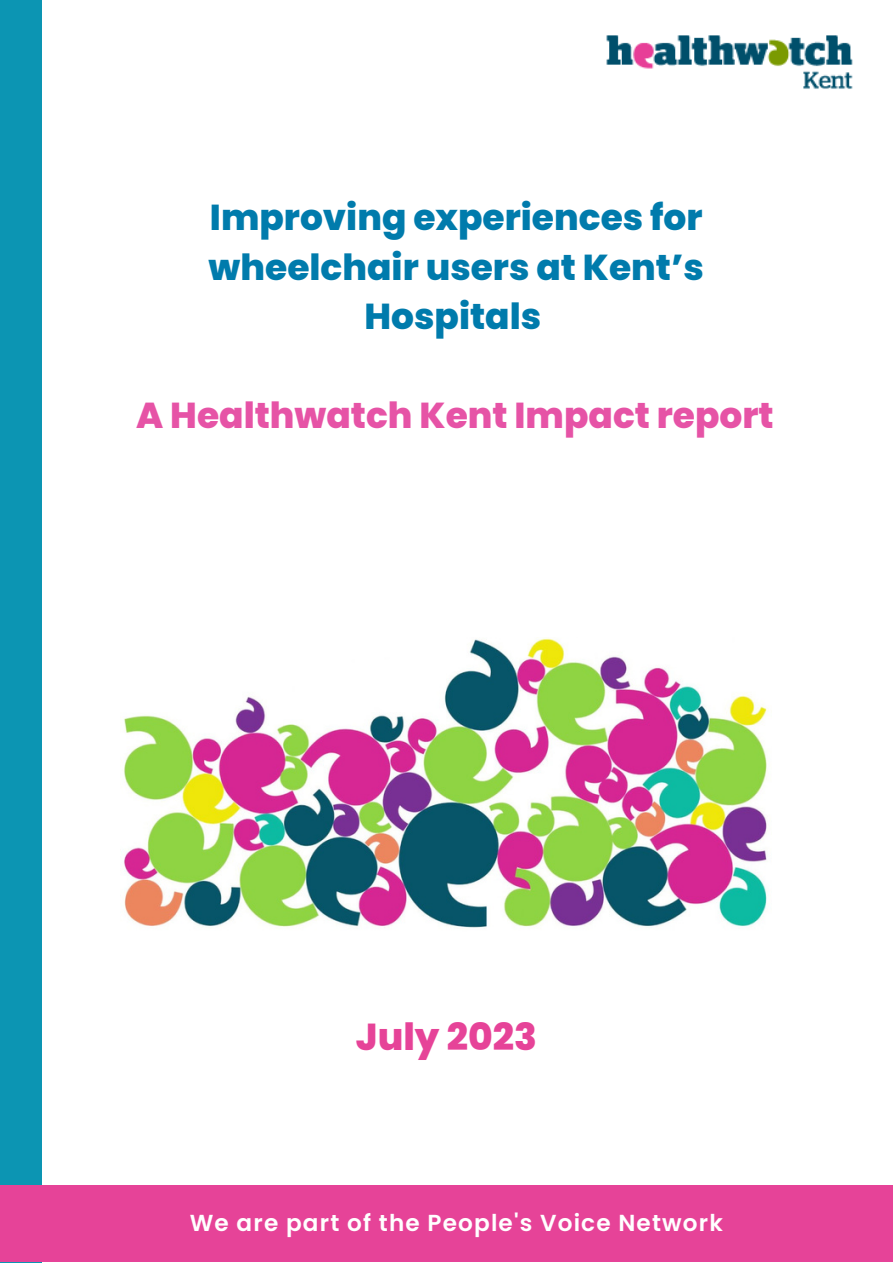
<style>
.page{position:relative;width:893px;height:1264px;background:#fff}
.page>*{position:absolute;margin:0;border:0;box-sizing:border-box;transform-origin:0 0}
.t1{font:800 37.5px "Poppins";color:#e64398}
.t2{font:800 36px/49.5px "Poppins";color:#007bac;text-align:center}
.t3{font:800 36px "Poppins";color:#e653a6}
.t4{font:600 23.1px "Poppins";letter-spacing:.05em;color:#fff}
</style>
<div class="page">
<div style="left:0;top:0;width:41px;height:1262px;background:#0c95b3"></div>
<img style="left:606px;top:35px;width:247px;height:54px">
<img style="left:121px;top:638px;width:646px;height:290px">
<div style="left:0;top:1185px;width:892px;height:76px;background:#e64398"></div>
<p class="t2" style="left:209px;top:193px;width:496px">Improving experiences for wheelchair users at Kent’s<br>Hospitals</p>
<p class="t3" style="left:136px;top:390px;width:639px">A Healthwatch Kent Impact report</p>
<p class="t1" style="left:356px;top:1010px;width:182px">July 2023</p>
<p class="t4" style="left:190px;top:1206px;width:534px">We are part of the People's Voice Network</p>
</div>
